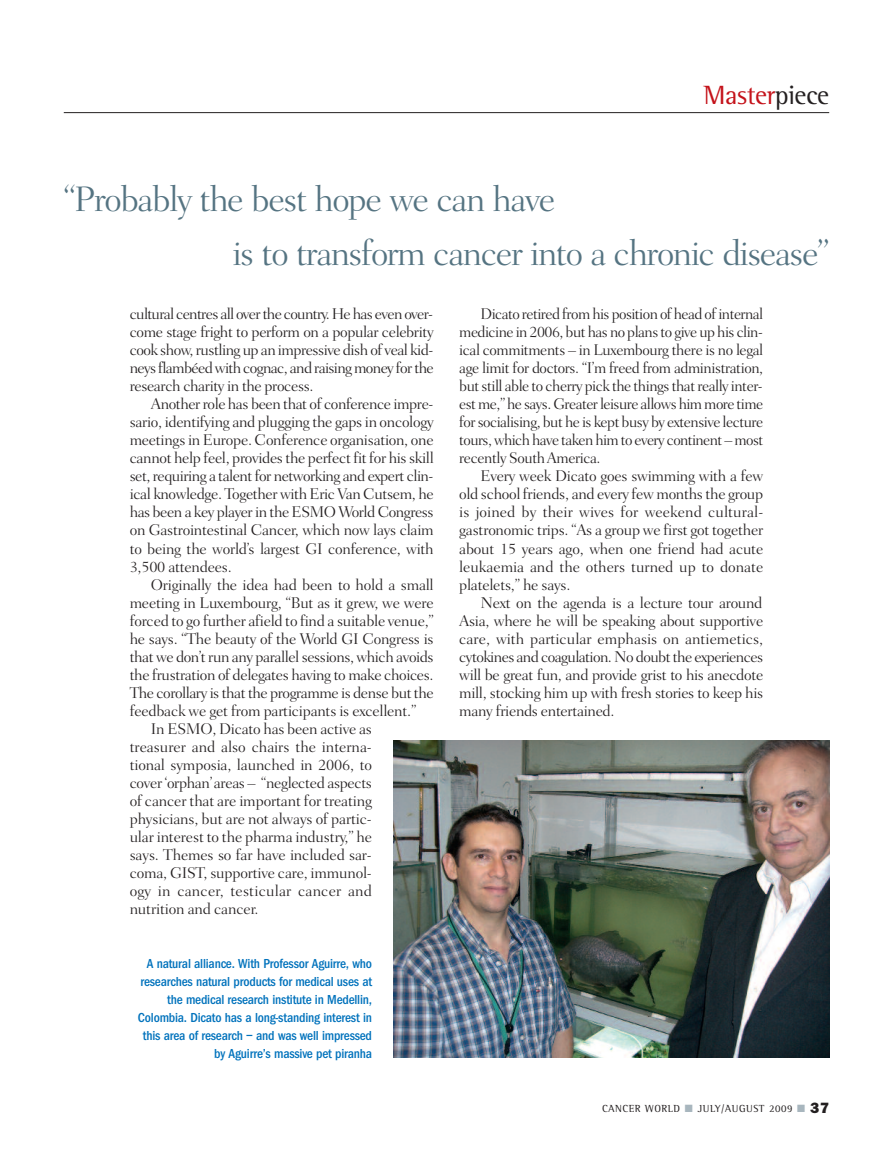
<style>
.page{position:relative;width:893px;height:1149px;background:#fff}
.page>*{position:absolute;margin:0;border:0;box-sizing:border-box;transform-origin:0 0}
.t1{font:300 36px/54px "Fairfield LH";letter-spacing:-.04em;color:#557482}
.t2{font:27px "Rotis Semi Serif";letter-spacing:-.015em;color:#c4121a}
.t3{font:300 15.75px/18px "Fairfield LH";letter-spacing:-.015em;color:#231f20;text-align:justify}
.t4{font:300 15.75px "Fairfield LH";letter-spacing:.01em;color:#231f20}
.t5{font:500 condensed 13.5px/18px "Franklin Gothic";letter-spacing:-.015em;color:#0072bc;text-align:right}
.t6{font:10.5px "Rotis Semi Serif";letter-spacing:.05em;color:#231f20}
.s1{color:#231f20}
.s2{color:#a8b6be}
.s3{font-family:"Franklin Gothic";font-weight:800;font-size:15px}
</style>
<div class="page">
<hr style="left:64px;top:112px;width:765px;height:1px;background:#231f20">
<img style="left:393px;top:740px;width:436px;height:317px">
<h2 class="t2" style="left:703px;top:86px;width:127px">Master<span class="s1">piece</span></h2>
<h1 class="t1" style="left:232px;top:175px;width:598px;text-indent:-169px">“Probably the best hope we can have<br>is to transform cancer into a chronic disease”</h1>
<p class="t3" style="left:130px;top:306px;width:306px">cultural centres all over the country. He has even over&shy;come stage fright to perform on a popular celebrity cook show, rustling up an impressive dish of veal kid&shy;neys flambéed with cognac, and raising money for the research charity in the process.</p>
<p class="t3" style="left:130px;top:396px;width:306px;text-indent:21px">Another role has been that of conference impre&shy;sario, identifying and plugging the gaps in oncology meetings in Europe. Conference organisation, one cannot help feel, provides the perfect fit for his skill set, requiring a talent for networking and expert clin&shy;ical knowledge. Together with Eric Van Cutsem, he has been a key player in the ESMO World Congress on Gastrointestinal Cancer, which now lays claim to being the world’s largest GI conference, with 3,500 attendees.</p>
<p class="t3" style="left:151px;top:576px;width:284px">Originally the idea had been to hold a small</p>
<p class="t3" style="left:130px;top:594px;width:306px">meeting in Luxembourg, “But as it grew, we were</p>
<p class="t3" style="left:130px;top:612px;width:306px">forced to go further afield to find a suitable venue,”</p>
<p class="t3" style="left:130px;top:630px;width:306px">he says. “The beauty of the World GI Congress is</p>
<p class="t3" style="left:130px;top:648px;width:306px">that we don’t run any parallel sessions, which avoids</p>
<p class="t3" style="left:130px;top:666px;width:306px">the frustration of delegates having to make choices.</p>
<p class="t3" style="left:130px;top:684px;width:306px">The corollary is that the programme is dense but the</p>
<p class="t3" style="left:130px;top:702px;width:288px">feedback we get from participants is excellent.”</p>
<p class="t3" style="left:151px;top:720px;width:223px">In ESMO, Dicato has been active as</p>
<p class="t3" style="left:130px;top:738px;width:243px">treasurer and also chairs the interna-</p>
<p class="t3" style="left:130px;top:756px;width:244px">tional symposia, launched in 2006, to</p>
<p class="t3" style="left:130px;top:774px;width:244px">cover ‘orphan’areas – “neglected aspects</p>
<p class="t3" style="left:130px;top:792px;width:244px">of cancer that are important for treating</p>
<p class="t3" style="left:130px;top:810px;width:243px">physicians, but are not always of partic-</p>
<p class="t3" style="left:130px;top:828px;width:244px">ular interest to the pharma industry,” he</p>
<p class="t3" style="left:130px;top:846px;width:243px">says. Themes so far have included sar-</p>
<p class="t3" style="left:130px;top:864px;width:244px">coma, GIST, supportive care, immunol-</p>
<p class="t4" style="left:130px;top:884px;width:244px">ogy in cancer, testicular cancer and</p>
<p class="t3" style="left:130px;top:900px;width:130px">nutrition and cancer.</p>
<p class="t5" style="left:138px;top:953px;width:236px">A natural alliance. With Professor Aguirre, who researches natural products for medical uses at the medical research institute in Medellin, Colombia. Dicato has a long-standing interest in this area of research – and was well impressed by Aguirre’s massive pet piranha</p>
<p class="t3" style="left:459px;top:306px;width:306px;text-indent:21px">Dicato retired from his position of head of internal medicine in 2006, but has no plans to give up his clin&shy;ical commitments – in Luxembourg there is no legal age limit for doctors. “I’m freed from administration, but still able to cherry pick the things that really inter&shy;est me,” he says. Greater leisure allows him more time for socialising, but he is kept busy by extensive lecture tours, which have taken him to every continent – most recently SouthAmerica.</p>
<p class="t3" style="left:459px;top:468px;width:306px;text-indent:21px">Every week Dicato goes swimming with a few old school friends, and every few months the group is joined by their wives for weekend cultural&shy;gastronomic trips. “As a group we first got together about 15 years ago, when one friend had acute leukaemia and the others turned up to donate platelets,” he says.</p>
<p class="t3" style="left:459px;top:594px;width:306px;text-indent:21px">Next on the agenda is a lecture tour around Asia, where he will be speaking about supportive care, with particular emphasis on antiemetics, cytokines and coagulation. No doubt the experiences will be great fun, and provide grist to his anecdote mill, stocking him up with fresh stories to keep his many friends entertained.</p>
<p class="t6" style="left:602px;top:1104px;width:229px">CANCER WORLD <span class="s2">■</span> JULY/AUGUST 2009 <span class="s2">■</span> <span class="s3">37</span></p>
</div>
